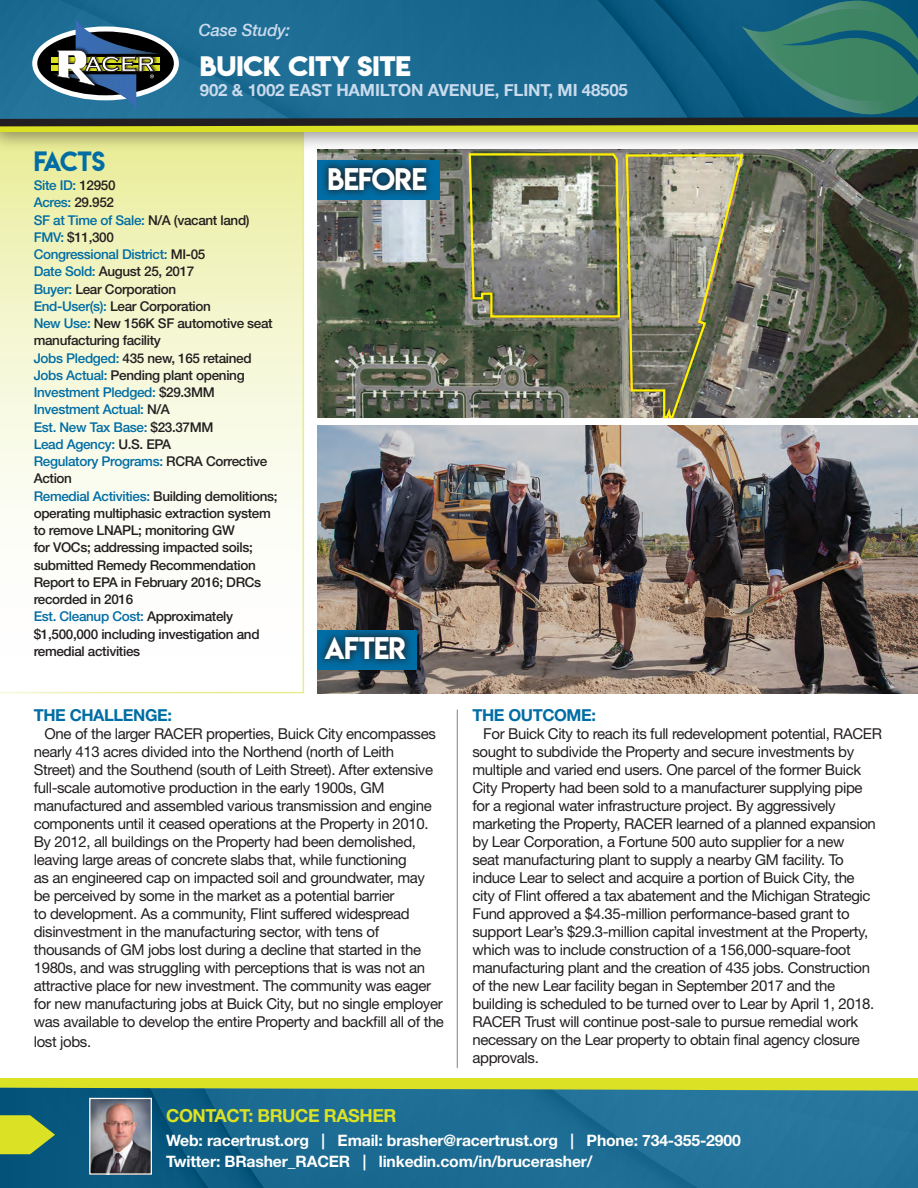
<style>
.page{position:relative;width:918px;height:1188px;background:#fff}
.page>*{position:absolute;margin:0;border:0;box-sizing:border-box;transform-origin:0 0}
.t1{font:27.75px "Lemon Milk";letter-spacing:-.025em;color:#fff}
.t2{font:25.05px "Lemon Milkbold";letter-spacing:-.01em;color:#fff}
.t3{font:24.75px "Lemon Milk";letter-spacing:-.045em;color:#006da5}
.t4{font:700 18px "Helvetica Neue LT Std";letter-spacing:-.025em;color:#dbe124}
.t5{font:700 16.8px "Helvetica Neue";letter-spacing:-.01em;color:#c9dbec}
.t6{font:italic 500 16.8px "Helvetica Neue";letter-spacing:-.01em;color:#c9dbec}
.t7{font:700 16.5px "Helvetica Neue LT Std";letter-spacing:-.025em;color:#006da5}
.t8{font:700 15.75px/21px "Helvetica Neue LT Std";letter-spacing:-.01em;color:#fff}
.t9{font:15px/18px "Helvetica Neue LT Std";letter-spacing:-.025em;color:#231f20}
.t10{font:500 13.5px/17.2px "Helvetica Neue LT Std";letter-spacing:-.025em;color:#231f20}
.s1{color:#006da5}
</style>
<div class="page">
<svg style="left:0;top:152px;width:304px;height:541px"></svg>
<div style="left:0;top:1079px;width:918px;height:109px;background:#dbe124"></div>
<div style="left:0;top:0;width:918px;height:152px;background:#231f20;opacity:.45"></div>
<svg style="left:0;top:1088px;width:918px;height:100px;background:#1e6c90"></svg>
<svg style="left:0;top:0;width:918px;height:130px;background:#266c87"></svg>
<svg style="left:0;top:1115px;width:55px;height:39px"></svg>
<svg style="left:35px;top:29px;width:141px;height:69px"></svg>
<div style="left:32px;top:26px;width:147px;height:74px;border:5px solid #fff;border-radius:50%"></div>
<div style="left:51px;top:58px;width:109px;height:5px;background:#dbe11e"></div>
<div style="left:51px;top:65px;width:109px;height:5px;background:#dbe11e"></div>
<svg style="left:53px;top:18px;width:106px;height:92px;background:#506d7b"></svg>
<img style="left:317px;top:149px;width:150px;height:268px">
<img style="left:317px;top:425px;width:601px;height:268px">
<div style="left:317px;top:630px;width:100px;height:40px;background:#006da5"></div>
<svg style="left:317px;top:628px;width:97px;height:37px"></svg>
<div style="left:318px;top:160px;width:122px;height:40px;background:#006da5"></div>
<svg style="left:320px;top:159px;width:115px;height:37px"></svg>
<img style="left:91px;top:1100px;width:59px;height:73px">
<div style="left:89px;top:1098px;width:63px;height:77px;border:1px solid #fff"></div>
<hr style="left:457px;top:710px;width:1px;height:358px;background:#808285">
<img style="left:467px;top:1px;width:451px;height:418px">
<p class="t6" style="left:199px;top:16px;width:93px">Case Study:</p>
<h2 class="t2" style="left:200px;top:48px;width:212px">BUICK CITY SITE</h2>
<p class="t5" style="left:200px;top:77px;width:430px">902 &amp; 1002 EAST HAMILTON AVENUE, FLINT, MI 48505</p>
<h3 class="t3" style="left:34px;top:143px;width:73px">FACTS</h3>
<p class="t10" style="left:34px;top:176px;width:245px"><span class="s1">Site ID:</span> 12950<br><span class="s1">Acres:</span> 29.952<br><span class="s1">SF at Time of Sale:</span> N/A (vacant land)<br><span class="s1">FMV:</span> $11,300<br><span class="s1">Congressional District:</span> MI-05<br><span class="s1">Date Sold:</span> August 25, 2017<br><span class="s1">Buyer:</span> Lear Corporation<br><span class="s1">End-User(s):</span> Lear Corporation<br><span class="s1">New Use:</span> New 156K SF automotive seat manufacturing facility<br><span class="s1">Jobs Pledged:</span> 435 new, 165 retained<br><span class="s1">Jobs Actual:</span> Pending plant opening<br><span class="s1">Investment Pledged:</span> $29.3MM<br><span class="s1">Investment Actual:</span> N/A<br><span class="s1">Est. New Tax Base:</span> $23.37MM<br><span class="s1">Lead Agency:</span> U.S. EPA<br><span class="s1">Regulatory Programs:</span> RCRA Corrective<br>Action<br><span class="s1">Remedial Activities:</span> Building demolitions; operating multiphasic extraction system to remove LNAPL; monitoring GW<br>for VOCs; addressing impacted soils; submitted Remedy Recommendation<br>Report to EPA in February 2016; DRCs recorded in 2016<br><span class="s1">Est. Cleanup Cost:</span> Approximately $1,500,000 including investigation and remedial activities</p>
<h1 class="t1" style="left:328px;top:160px;width:101px">BEFORE</h1>
<h1 class="t1" style="left:324px;top:629px;width:84px">AFTER</h1>
<p class="t7" style="left:34px;top:705px;width:140px">THE CHALLENGE:</p>
<p class="t9" style="left:34px;top:725px;width:412px;text-indent:11px">One of the larger RACER properties, Buick City encompasses nearly 413 acres divided into the Northend (north of Leith<br>Street) and the Southend (south of Leith Street). After extensive full-scale automotive production in the early 1900s, GM manufactured and assembled various transmission and engine components until it ceased operations at the Property in 2010.<br>By 2012, all buildings on the Property had been demolished, leaving large areas of concrete slabs that, while functioning<br>as an engineered cap on impacted soil and groundwater, may be perceived by some in the market as a potential barrier<br>to development. As a community, Flint suffered widespread disinvestment in the manufacturing sector, with tens of thousands of GM jobs lost during a decline that started in the 1980s, and was struggling with perceptions that is was not an attractive place for new investment. The community was eager for new manufacturing jobs at Buick City, but no single employer was available to develop the entire Property and backfill all of the</p>
<p class="t9" style="left:34px;top:1032px;width:59px">lost jobs.</p>
<p class="t4" style="left:166px;top:1104px;width:232px">CONTACT: BRUCE RASHER</p>
<p class="t7" style="left:472px;top:705px;width:125px">THE OUTCOME:</p>
<p class="t9" style="left:472px;top:725px;width:411px;text-indent:11px">For Buick City to reach its full redevelopment potential, RACER sought to subdivide the Property and secure investments by multiple and varied end users. One parcel of the former Buick City Property had been sold to a manufacturer supplying pipe for a regional water infrastructure project. By aggressively marketing the Property, RACER learned of a planned expansion by Lear Corporation, a Fortune 500 auto supplier for a new<br>seat manufacturing plant to supply a nearby GM facility. To induce Lear to select and acquire a portion of Buick City, the<br>city of Flint offered a tax abatement and the Michigan Strategic Fund approved a $4.35-million performance-based grant to support Lear’s $29.3-million capital investment at the Property, which was to include construction of a 156,000-square-foot manufacturing plant and the creation of 435 jobs. Construction of the new Lear facility began in September 2017 and the building is scheduled to be turned over to Lear by April 1, 2018.<br>RACER Trust will continue post-sale to pursue remedial work necessary on the Lear property to obtain final agency closure approvals.</p>
<p class="t8" style="left:166px;top:1130px;width:576px">Web: racertrust.org | Email: brasher@racertrust.org | Phone: 734-355-2900<br>Twitter: BRasher_RACER | linkedin.com/in/brucerasher/</p>
</div>
